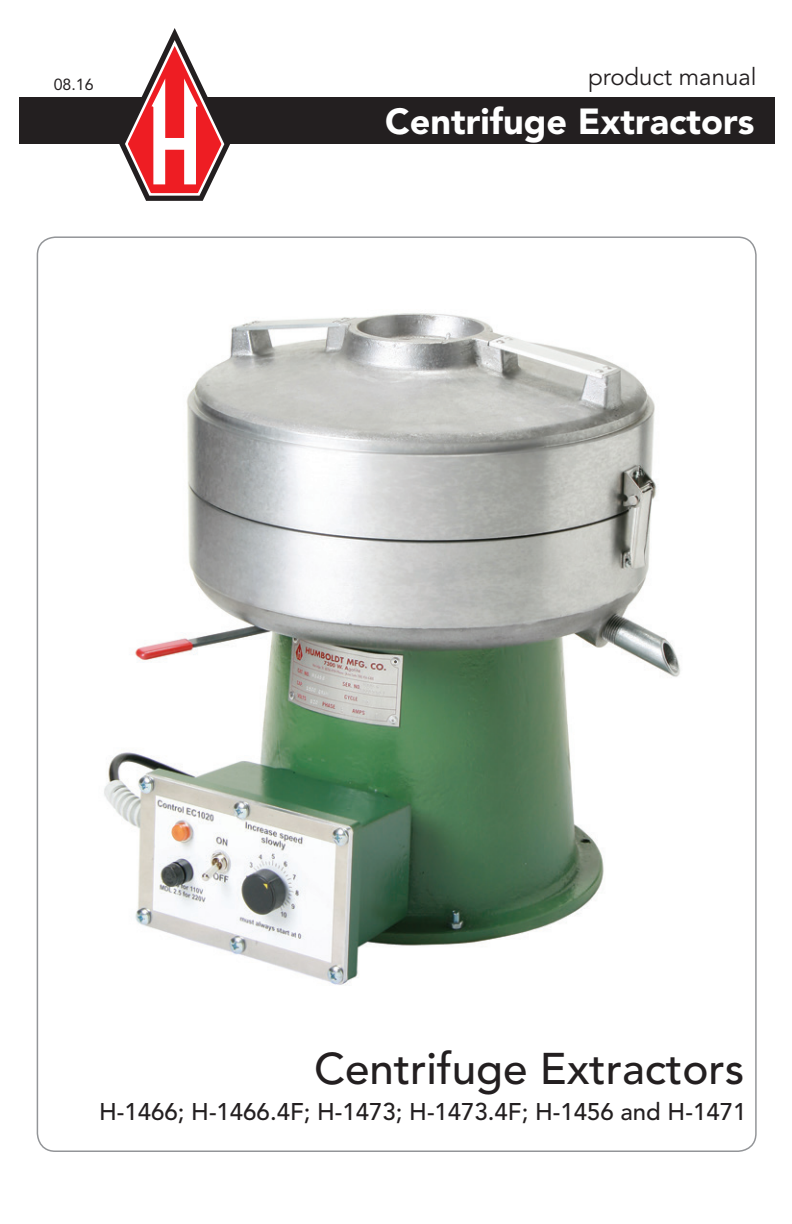
<style>
.page{position:relative;width:792px;height:1224px;background:#fff}
.page>*{position:absolute;margin:0;border:0;box-sizing:border-box;transform-origin:0 0}
.t1{font:500 44px "Avenir";color:#231f20}
.t2{font:900 36px "Avenir";color:#fff}
.t3{font:500 24px "Avenir";color:#231f20}
.t4{font:24px "Avenir";color:#231f20}
.t5{font:16px "Avenir";color:#231f20}
</style>
<div class="page">
<div style="left:19px;top:98px;width:756px;height:46px;background:#231f20"></div>
<svg style="left:112px;top:28px;width:125px;height:173px"></svg>
<img style="left:104px;top:313px;width:577px;height:672px">
<p class="t5" style="left:54px;top:75px;width:42px">08.16</p>
<p class="t4" style="left:588px;top:63px;width:170px">product manual</p>
<h2 class="t2" style="left:385px;top:99px;width:371px">Centrifuge Extractors</h2>
<h1 class="t1" style="left:314px;top:1043px;width:432px">Centrifuge Extractors</h1>
<p class="t3" style="left:99px;top:1098px;width:649px">H-1466; H-1466.4F; H-1473; H-1473.4F; H-1456 and H-1471</p>
</div>
